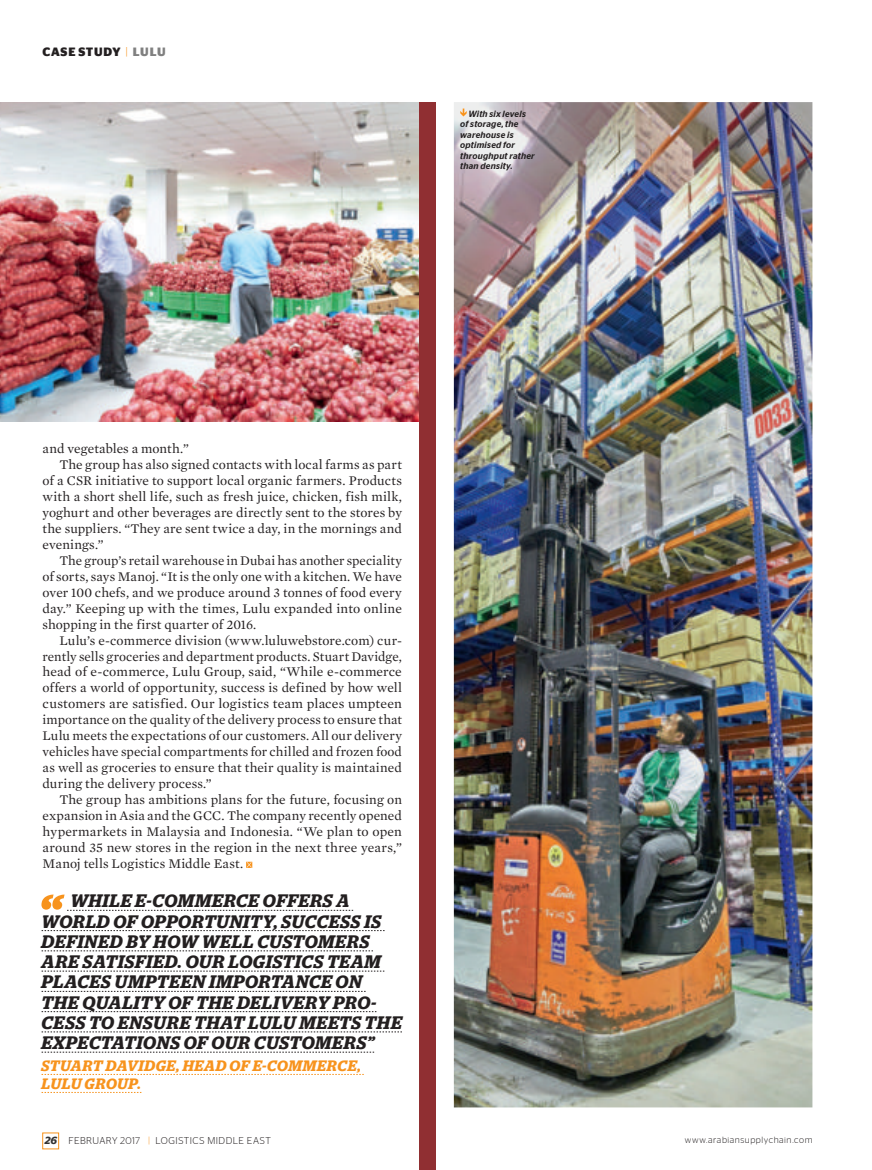
<style>
.page{position:relative;width:872px;height:1170px;background:#fff}
.page>*{position:absolute;margin:0;border:0;box-sizing:border-box;transform-origin:0 0}
.t1{font:italic 600 18px/20.2px "Stag";letter-spacing:.035em;color:#231f20}
.t2{font:italic 600 15px/18px "Stag";letter-spacing:.04em;color:#f7931d}
.t3{font:13.5px "Mercury Text G1";letter-spacing:.005em;color:#231f20}
.t4{font:700 12px "Stag Sans";letter-spacing:.05em;color:#231f20}
.t5{font:300 9.9px "Stag Sans";letter-spacing:.05em;color:#231f20}
.t6{font:italic 500 9px/10.5px "Stag Sans";letter-spacing:.02em;color:#231f20}
.t7{font:300 9px "Stag Sans";letter-spacing:.065em;color:#231f20}
.s1{font-weight:300;color:#f7931d}
.s2{color:#808080}
.s3{font-weight:600;font-style:italic;font-size:10.5px;color:#333}
.s4{font-size:9.75px}
.s5{color:#f7931d}
</style>
<div class="page">
<div style="left:42px;top:1132px;width:17px;height:16px;border:1px solid #f7931d"></div>
<svg style="left:246px;top:861px;width:6px;height:6px"></svg>
<div style="left:419px;top:102px;width:16px;height:1067px;background:#902f32"></div>
<svg style="left:42px;top:930px;width:342px;height:1px"></svg>
<svg style="left:42px;top:950px;width:331px;height:1px"></svg>
<svg style="left:42px;top:970px;width:342px;height:1px"></svg>
<svg style="left:42px;top:991px;width:323px;height:1px"></svg>
<svg style="left:42px;top:1011px;width:334px;height:1px"></svg>
<svg style="left:42px;top:1031px;width:360px;height:1px"></svg>
<svg style="left:42px;top:1051px;width:332px;height:1px"></svg>
<svg style="left:42px;top:1074px;width:322px;height:1px"></svg>
<svg style="left:42px;top:1092px;width:99px;height:1px"></svg>
<svg style="left:41px;top:894px;width:312px;height:17px"></svg>
<img style="left:0;top:102px;width:419px;height:319px">
<img style="left:454px;top:102px;width:358px;height:1005px">
<svg style="left:460px;top:108px;width:7px;height:8px"></svg>
<p class="t4" style="left:43px;top:46px;width:124px">CASE STUDY <span class="s1">|</span> <span class="s2">LULU</span></p>
<p class="t6" style="left:460px;top:109px;width:76px;text-indent:8px">With six levels of storage, the warehouse is optimised for throughput rather than density.</p>
<p class="t3" style="left:43px;top:443px;width:148px">and vegetables a month.”</p>
<p class="t3" style="left:60px;top:459px;width:344px">The group has also signed contacts with local farms as part</p>
<p class="t3" style="left:43px;top:475px;width:361px">of a CSR initiative to support local organic farmers. Products</p>
<p class="t3" style="left:43px;top:491px;width:361px">with a short shell life, such as fresh juice, chicken, fish milk,</p>
<p class="t3" style="left:43px;top:507px;width:361px">yoghurt and other beverages are directly sent to the stores by</p>
<p class="t3" style="left:43px;top:522px;width:361px">the suppliers. “They are sent twice a day, in the mornings and</p>
<p class="t3" style="left:43px;top:538px;width:63px">evenings.”</p>
<p class="t3" style="left:60px;top:554px;width:344px">The group’s retail warehouse in Dubai has another speciality</p>
<p class="t3" style="left:43px;top:570px;width:361px">of sorts, says Manoj. “It is the only one with a kitchen. We have</p>
<p class="t3" style="left:43px;top:586px;width:361px">over 100 chefs, and we produce around 3 tonnes of food every</p>
<p class="t3" style="left:43px;top:602px;width:361px">day.” Keeping up with the times, Lulu expanded into online</p>
<p class="t3" style="left:43px;top:618px;width:215px">shopping in the first quarter of 2016.</p>
<p class="t3" style="left:60px;top:634px;width:344px">Lulu’s e-commerce division (www.luluwebstore.com) cur-</p>
<p class="t3" style="left:43px;top:650px;width:361px">rently sells groceries and department products. Stuart Davidge,</p>
<p class="t3" style="left:43px;top:666px;width:361px">head of e-commerce, Lulu Group, said, “While e-commerce</p>
<p class="t3" style="left:43px;top:682px;width:361px">offers a world of opportunity, success is defined by how well</p>
<p class="t3" style="left:43px;top:698px;width:361px">customers are satisfied. Our logistics team places umpteen</p>
<p class="t3" style="left:43px;top:714px;width:361px">importance on the quality of the delivery process to ensure that</p>
<p class="t3" style="left:43px;top:730px;width:361px">Lulu meets the expectations of our customers. All our delivery</p>
<p class="t3" style="left:43px;top:746px;width:361px">vehicles have special compartments for chilled and frozen food</p>
<p class="t3" style="left:43px;top:762px;width:361px">as well as groceries to ensure that their quality is maintained</p>
<p class="t3" style="left:43px;top:778px;width:171px">during the delivery process.”</p>
<p class="t3" style="left:60px;top:794px;width:344px">The group has ambitions plans for the future, focusing on</p>
<p class="t3" style="left:43px;top:809px;width:361px">expansion in Asia and the GCC. The company recently opened</p>
<p class="t3" style="left:43px;top:825px;width:361px">hypermarkets in Malaysia and Indonesia. “We plan to open</p>
<p class="t3" style="left:43px;top:841px;width:361px">around 35 new stores in the region in the next three years,”</p>
<p class="t3" style="left:43px;top:857px;width:202px">Manoj tells Logistics Middle East.</p>
<p class="t1" style="left:42px;top:891px;width:362px;text-indent:29px">WHILE E-COMMERCE OFFERS A<br>WORLD OF OPPORTUNITY, SUCCESS IS<br>DEFINED BY HOW WELL CUSTOMERS<br>ARE SATISFIED. OUR LOGISTICS TEAM<br>PLACES UMPTEEN IMPORTANCE ON<br>THE QUALITY OF THE DELIVERY PRO-<br>CESS TO ENSURE THAT LULU MEETS THE<br>EXPECTATIONS OF OUR CUSTOMERS”</p>
<p class="t2" style="left:42px;top:1057px;width:321px">STUART DAVIDGE, HEAD OF E-COMMERCE,<br>LULU GROUP.</p>
<p class="t5" style="left:45px;top:1135px;width:227px"><span class="s3">26</span> FEBRUARY <span class="s4">2017</span> <span class="s5">|</span> LOGISTICS MIDDLE EAST</p>
<p class="t7" style="left:685px;top:1135px;width:129px">www.arabiansupplychain.com</p>
</div>
